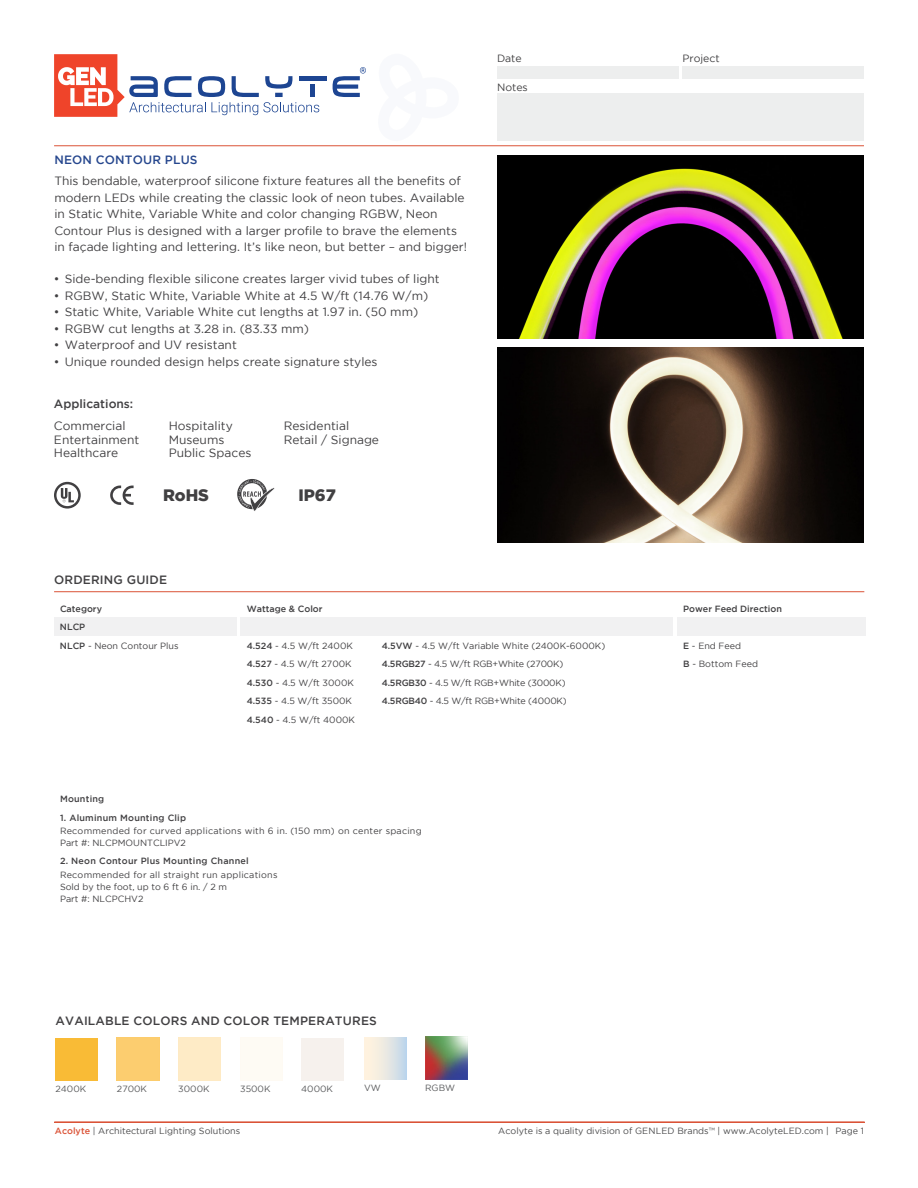
<style>
.page{position:relative;width:918px;height:1188px;background:#fff}
.page>*{position:absolute;margin:0;border:0;box-sizing:border-box;transform-origin:0 0}
.t1{font:900 16.5px "Gotham";color:#414042}
.t2{font:12px/16.5px "Gotham";color:#414042}
.t3{font:500 12px "Gotham";letter-spacing:.015em;color:#414042}
.t4{font:500 12px "Gotham";letter-spacing:.015em;color:#26478e}
.t5{font:10.5px "Gotham";color:#414042}
.t6{font:9px/18.6px "Gotham";color:#414042}
.t7{font:9px/12px "Gotham";letter-spacing:.025em;color:#414042}
.t8{font:9px "Gotham";color:#4a4a4b}
.t9{font:9px "Gotham";letter-spacing:-.02em;color:#414042}
.t10{font:500 9px "Gotham";letter-spacing:.025em;color:#414042}
.t11{font:500 9px "Gotham";color:#414042}
.t12{font:9px "Gotham";color:#58595b}
.s1{font-weight:500}
.s2{font-weight:500;color:#db5337}
.s3{color:#58595b}
</style>
<div class="page">
<hr style="left:54px;top:146px;width:810px;height:1px;background:#db5336">
<div style="left:497px;top:66px;width:182px;height:12px;background:#edeeee"></div>
<div style="left:682px;top:66px;width:182px;height:12px;background:#edeeee"></div>
<div style="left:497px;top:93px;width:367px;height:47px;background:#edeeee"></div>
<svg style="left:54px;top:54px;width:265px;height:63px"></svg>
<div style="left:310px;top:85px;width:5px;height:12px;background:#1d4592"></div>
<hr style="left:299px;top:76px;width:27px;height:4px;background:#1d4592">
<svg style="left:333px;top:67px;width:33px;height:30px"></svg>
<hr style="left:54px;top:1122px;width:811px;height:1px;background:#db5337">
<hr style="left:54px;top:591px;width:810px;height:1px;background:#db5336">
<img style="left:497px;top:155px;width:366px;height:183px">
<img style="left:497px;top:348px;width:366px;height:194px">
<div style="left:54px;top:618px;width:182px;height:18px;background:#f1f1f2"></div>
<div style="left:241px;top:618px;width:432px;height:18px;background:#f1f1f2"></div>
<div style="left:677px;top:618px;width:189px;height:18px;background:#f1f1f2"></div>
<svg style="left:54px;top:482px;width:27px;height:27px"></svg>
<svg style="left:110px;top:486px;width:24px;height:19px"></svg>
<svg style="left:237px;top:479px;width:38px;height:32px"></svg>
<div style="left:55px;top:1038px;width:43px;height:42px;background:#f9bb36"></div>
<div style="left:301px;top:1038px;width:43px;height:42px;background:#f6f1ed"></div>
<div style="left:364px;top:1037px;width:43px;height:43px;background:linear-gradient(to right,#fff7dd,#c4d8ea)"></div>
<img style="left:425px;top:1037px;width:43px;height:42px">
<p class="t4" style="left:54px;top:153px;width:145px">NEON CONTOUR PLUS</p>
<p class="t2" style="left:54px;top:173px;width:414px">This bendable, waterproof silicone fixture features all the benefits of modern LEDs while creating the classic look of neon tubes. Available in Static White, Variable White and color changing RGBW, Neon Contour Plus is designed with a larger profile to brave the elements in façade lighting and lettering. It’s like neon, but better – and bigger!</p>
<p class="t2" style="left:54px;top:271px;width:387px">• Side-bending flexible silicone creates larger vivid tubes of light</p>
<p class="t2" style="left:54px;top:287px;width:376px">• RGBW, Static White, Variable White at 4.5 W/ft (14.76 W/m)</p>
<p class="t2" style="left:54px;top:304px;width:366px">• Static White, Variable White cut lengths at 1.97 in. (50 mm)</p>
<p class="t2" style="left:54px;top:320px;width:257px">• RGBW cut lengths at 3.28 in. (83.33 mm)</p>
<p class="t2" style="left:54px;top:337px;width:184px">• Waterproof and UV resistant</p>
<p class="t2" style="left:54px;top:353px;width:325px">• Unique rounded design helps create signature styles</p>
<p class="t3" style="left:54px;top:397px;width:81px">Applications:</p>
<p class="t2" style="left:54px;top:418px;width:73px">Commercial</p>
<p class="t2" style="left:169px;top:418px;width:66px">Hospitality</p>
<p class="t2" style="left:284px;top:418px;width:67px">Residential</p>
<p class="t2" style="left:54px;top:431px;width:87px">Entertainment</p>
<p class="t2" style="left:169px;top:431px;width:57px">Museums</p>
<p class="t2" style="left:284px;top:431px;width:97px">Retail / Signage</p>
<p class="t2" style="left:54px;top:445px;width:66px">Healthcare</p>
<p class="t2" style="left:169px;top:445px;width:84px">Public Spaces</p>
<h1 class="t1" style="left:163px;top:486px;width:48px">RoHS</h1>
<h1 class="t1" style="left:298px;top:486px;width:39px">IP67</h1>
<p class="t3" style="left:54px;top:573px;width:115px">ORDERING GUIDE</p>
<p class="t5" style="left:497px;top:53px;width:26px">Date</p>
<p class="t5" style="left:497px;top:82px;width:32px">Notes</p>
<p class="t5" style="left:682px;top:53px;width:39px">Project</p>
<p class="t11" style="left:60px;top:603px;width:44px">Category</p>
<p class="t11" style="left:247px;top:603px;width:77px">Wattage &amp; Color</p>
<p class="t11" style="left:683px;top:603px;width:100px">Power Feed Direction</p>
<p class="t6" style="left:60px;top:618px;width:120px"><span class="s1">NLCP<br>NLCP</span> - Neon Contour Plus</p>
<p class="t6" style="left:247px;top:636px;width:108px"><span class="s1">4.524</span> - 4.5 W/ft 2400K</p>
<p class="t6" style="left:382px;top:636px;width:225px"><span class="s1">4.5VW</span> - 4.5 W/ft Variable White (2400K-6000K)</p>
<p class="t6" style="left:683px;top:636px;width:59px"><span class="s1">E</span> - End Feed</p>
<p class="t6" style="left:247px;top:655px;width:106px"><span class="s1">4.527</span> - 4.5 W/ft 2700K</p>
<p class="t9" style="left:382px;top:659px;width:183px"><span class="s1">4.5RGB27</span> - 4.5 W/ft RGB+White (2700K)</p>
<p class="t6" style="left:683px;top:655px;width:76px"><span class="s1">B</span> - Bottom Feed</p>
<p class="t6" style="left:247px;top:673px;width:109px"><span class="s1">4.530</span> - 4.5 W/ft 3000K</p>
<p class="t9" style="left:382px;top:678px;width:185px"><span class="s1">4.5RGB30</span> - 4.5 W/ft RGB+White (3000K)</p>
<p class="t6" style="left:247px;top:692px;width:107px"><span class="s1">4.535</span> - 4.5 W/ft 3500K</p>
<p class="t9" style="left:382px;top:696px;width:187px"><span class="s1">4.5RGB40</span> - 4.5 W/ft RGB+White (4000K)</p>
<p class="t6" style="left:247px;top:710px;width:110px"><span class="s1">4.540</span> - 4.5 W/ft 4000K</p>
<p class="t10" style="left:60px;top:794px;width:46px">Mounting</p>
<p class="t10" style="left:60px;top:813px;width:128px">1. Aluminum Mounting Clip</p>
<p class="t7" style="left:60px;top:825px;width:363px">Recommended for curved applications with 6 in. (150 mm) on center spacing<br>Part #: NLCPMOUNTCLIPV2</p>
<p class="t10" style="left:60px;top:856px;width:190px">2. Neon Contour Plus Mounting Channel</p>
<p class="t7" style="left:60px;top:869px;width:219px">Recommended for all straight run applications<br>Sold by the foot, up to 6 ft 6 in. / 2 m<br>Part #: NLCPCHV2</p>
<p class="t3" style="left:56px;top:1014px;width:323px">AVAILABLE COLORS AND COLOR TEMPERATURES</p>
<p class="t12" style="left:55px;top:1084px;width:32px">2400K</p>
<p class="t12" style="left:117px;top:1084px;width:32px">2700K</p>
<p class="t12" style="left:178px;top:1084px;width:33px">3000K</p>
<p class="t12" style="left:240px;top:1084px;width:32px">3500K</p>
<p class="t12" style="left:301px;top:1084px;width:33px">4000K</p>
<p class="t12" style="left:364px;top:1082px;width:18px">VW</p>
<p class="t12" style="left:425px;top:1082px;width:32px">RGBW</p>
<p class="t8" style="left:55px;top:1126px;width:187px"><span class="s2">Acolyte</span> | Architectural Lighting Solutions</p>
<p class="t8" style="left:498px;top:1126px;width:367px">Acolyte is a quality division of GENLED Brands<span class="s3">™</span> | www.AcolyteLED.com | Page 1</p>
</div>
